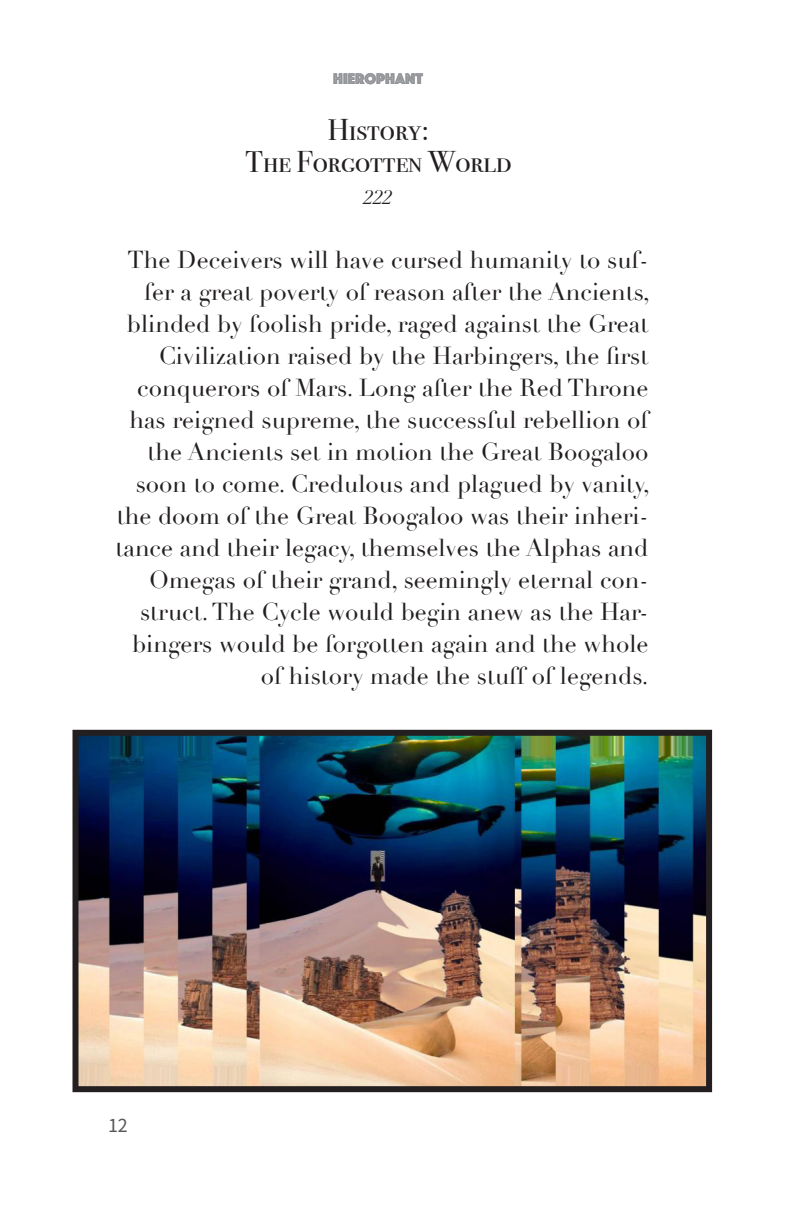
<style>
.page{position:relative;width:792px;height:1224px;background:#fff}
.page>*{position:absolute;margin:0;border:0;box-sizing:border-box;transform-origin:0 0}
.Poem_Title{font:30px "Bodoni Svty Two SCITCTT";color:#231f20}
.Poetry_Body_Text_-_C{font:24px/32px "Didot";color:#231f20;text-align:right}
.Poem_Author{font:italic 20px "Didot";color:#231f20}
.t1{font:20px "Source Sans Pro";color:#57585a}
.t2{font:16px "Phosphate Inline";color:#939598}
</style>
<div class="page">
<img style="left:79px;top:737px;width:626px;height:348px">
<div style="left:72px;top:730px;width:640px;height:362px;border:6px solid #231f20"></div>
<p class="t2" style="left:333px;top:67px;width:91px">HIEROPHANT</p>
<p class="Poem_Title" style="left:328px;top:112px;width:103px">History:</p>
<p class="Poem_Title" style="left:245px;top:144px;width:268px">The Forgotten World</p>
<p class="Poem_Author" style="left:364px;top:185px;width:30px">222</p>
<p class="Poetry_Body_Text_-_C" style="left:115px;top:244px;width:536px">The Deceivers will have cursed humanity to suf&shy;fer a great poverty of reason after the Ancients, blinded by foolish pride, raged against the Great Civilization raised by the Harbingers, the first conquerors of Mars. Long after the Red Throne has reigned supreme, the successful rebellion of the Ancients set in motion the Great Boogaloo soon to come. Credulous and plagued by vanity, the doom of the Great Boogaloo was their inheri&shy;tance and their legacy, themselves the Alphas and Omegas of their grand, seemingly eternal con&shy;struct. The Cycle would begin anew as the Har&shy;bingers would be forgotten again and the whole of history made the stuff of legends.</p>
<p class="t1" style="left:108px;top:1112px;width:21px">12</p>
</div>
